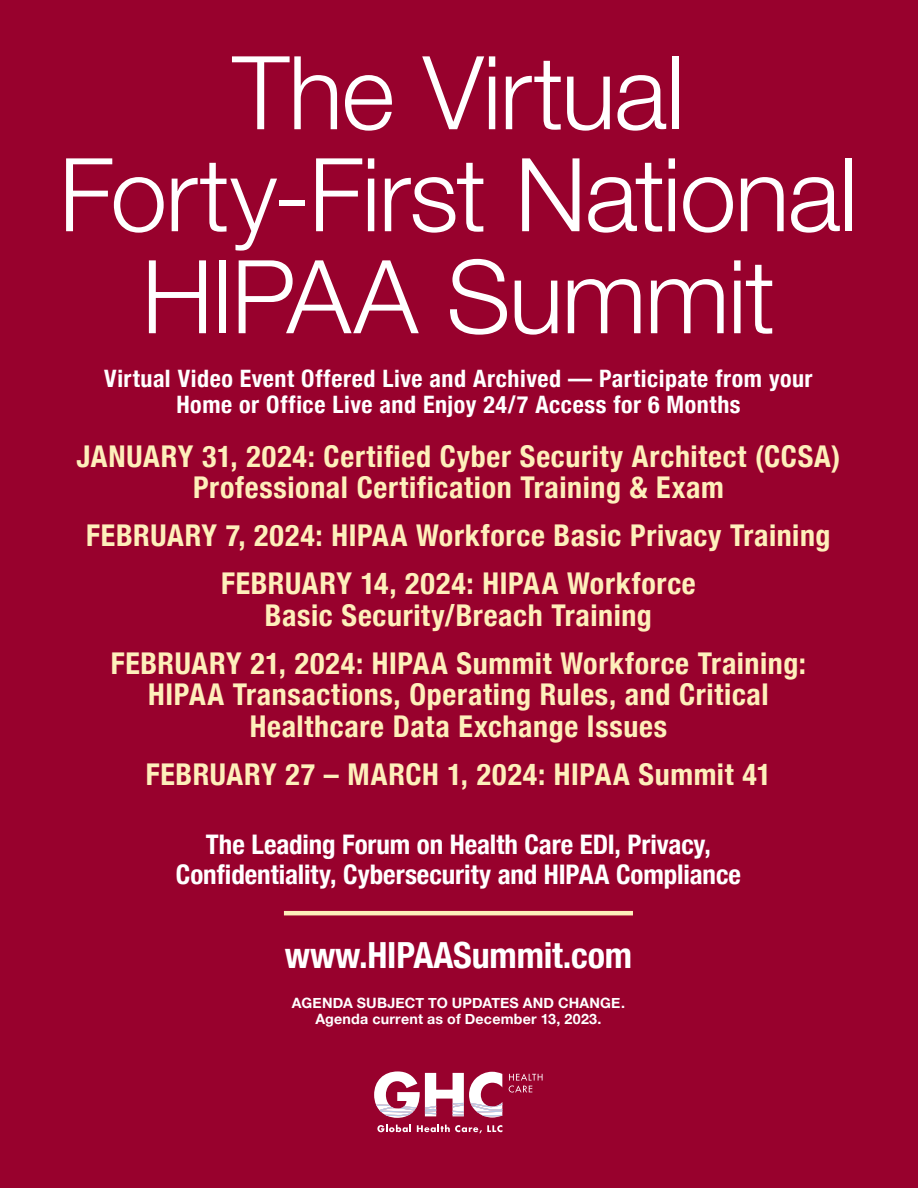
<style>
.page{position:relative;width:918px;height:1188px;background:#98012d}
.page>*{position:absolute;margin:0;border:0;box-sizing:border-box;transform-origin:0 0}
.t1{font:300 102px/102px "Helvetica Neue";letter-spacing:-.015em;color:#fff;text-align:center}
.reg_etc{font:700 condensed 36px "Helvetica Neue";letter-spacing:-.005em;color:#fff}
.t2{font:700 condensed 30px/31.5px "Helvetica Neue";letter-spacing:.02em;color:#feefbb;text-align:center}
.t3{font:700 condensed 27px/30px "Helvetica Neue";letter-spacing:-.005em;color:#fff;text-align:center}
.t4{font:700 condensed 24px/25.5px "Helvetica Neue";letter-spacing:.025em;color:#fff;text-align:center}
.sessions_WITHOUT_rule{font:700 14.25px/16.5px "Helvetica Neue";letter-spacing:.015em;color:#fff;text-align:center}
</style>
<div class="page">
<hr style="left:284px;top:911px;width:349px;height:4px;background:#feefbb">
<svg style="left:377px;top:1125px;width:34px;height:7px"></svg>
<svg style="left:417px;top:1125px;width:85px;height:8px"></svg>
<svg style="left:509px;top:1074px;width:34px;height:19px"></svg>
<svg style="left:374px;top:1071px;width:128px;height:47px"></svg>
<p class="t1" style="left:59px;top:34px;width:801px">The Virtual<br>Forty-First National<br>HIPAA Summit</p>
<p class="t4" style="left:104px;top:364px;width:710px">Virtual Video Event Offered Live and Archived — Participate from your<br>Home or Office Live and Enjoy 24/7 Access for 6 Months</p>
<p class="t2" style="left:76px;top:438px;width:765px">JANUARY 31, 2024: Certified Cyber Security Architect (CCSA)<br>Professional Certification Training &amp; Exam</p>
<p class="t2" style="left:86px;top:518px;width:746px">FEBRUARY 7, 2024: HIPAA Workforce Basic Privacy Training</p>
<p class="t2" style="left:221px;top:566px;width:476px">FEBRUARY 14, 2024: HIPAA Workforce<br>Basic Security/Breach Training</p>
<p class="t2" style="left:111px;top:645px;width:697px">FEBRUARY 21, 2024: HIPAA Summit Workforce Training:<br>HIPAA Transactions, Operating Rules, and Critical<br>Healthcare Data Exchange Issues</p>
<p class="t2" style="left:146px;top:756px;width:627px">FEBRUARY 27 – MARCH 1, 2024: HIPAA Summit 41</p>
<p class="t3" style="left:176px;top:827px;width:567px">The Leading Forum on Health Care EDI, Privacy,<br>Confidentiality, Cybersecurity and HIPAA Compliance</p>
<p class="reg_etc" style="left:285px;top:925px;width:349px">www.HIPAASummit.com</p>
<p class="sessions_WITHOUT_rule" style="left:292px;top:995px;width:335px">AGENDA SUBJECT TO UPDATES AND CHANGE.<br>Agenda current as of December 13, 2023.</p>
</div>
